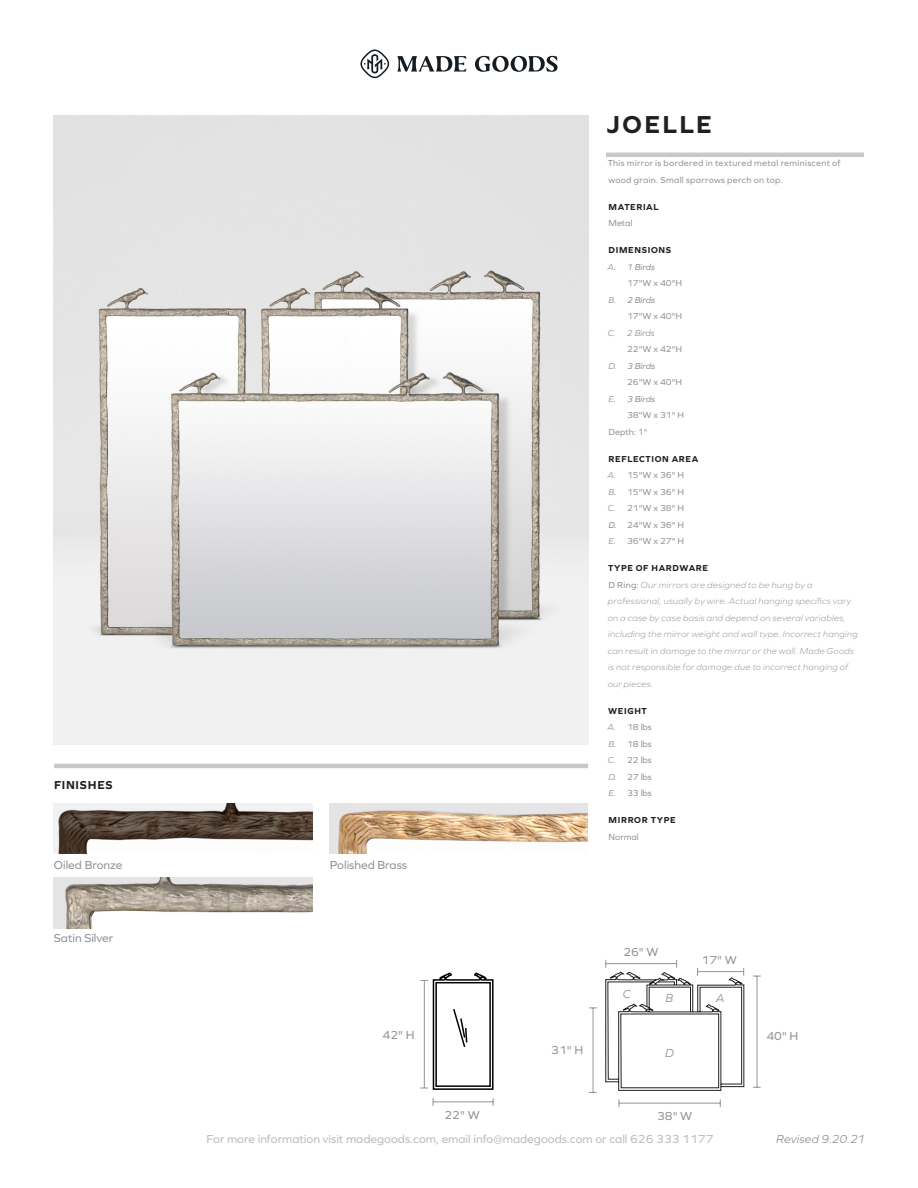
<style>
.page{position:relative;width:918px;height:1188px;background:#fff}
.page>*{position:absolute;margin:0;border:0;box-sizing:border-box;transform-origin:0 0}
.t1{font:700 25.5px "Graphie";letter-spacing:.1em;color:#231f20}
.t2{font:12px "Graphie";color:#bcbdc0}
.t3{font:12px "Graphie";color:#939598}
.t4{font:italic 12px "Graphie";letter-spacing:.01em;color:#939598}
.t5{font:700 12px "Graphie";letter-spacing:.065em;color:#231f20}
.t6{font:italic 300 9px/16.5px "Graphie";letter-spacing:.035em;color:#939598}
.t7{font:9px/16.5px "Graphie";letter-spacing:.025em;color:#939598}
.t8{font:700 9px "Graphie";letter-spacing:.07em;color:#231f20}
.t9{font:italic 9px "Graphie";color:#939598}
.t10{font:italic 9px "Graphie";color:#939598}
.s1{font-style:inherit}
.s2{font-style:italic}
.s3{font-weight:400;font-style:normal}
</style>
<div class="page">
<hr style="left:606px;top:153px;width:258px;height:4px;background:#c7c8ca">
<svg style="left:397px;top:56px;width:161px;height:16px"></svg>
<svg style="left:360px;top:50px;width:29px;height:28px"></svg>
<hr style="left:54px;top:764px;width:534px;height:4px;background:#c7c8ca">
<img style="left:54px;top:116px;width:534px;height:628px">
<img style="left:330px;top:803px;width:258px;height:51px">
<img style="left:54px;top:803px;width:258px;height:51px">
<img style="left:54px;top:878px;width:258px;height:50px">
<hr style="left:619px;top:1103px;width:101px;height:1px;background:#939598">
<hr style="left:757px;top:976px;width:1px;height:111px;background:#939598">
<hr style="left:593px;top:1008px;width:1px;height:84px;background:#939598">
<svg style="left:605px;top:960px;width:140px;height:131px"></svg>
<hr style="left:433px;top:1101px;width:60px;height:1px;background:#939598">
<svg style="left:420px;top:972px;width:74px;height:118px"></svg>
<p class="t5" style="left:54px;top:778px;width:60px">FINISHES</p>
<p class="t3" style="left:54px;top:858px;width:70px">Oiled Bronze</p>
<p class="t3" style="left:330px;top:858px;width:79px">Polished Brass</p>
<p class="t3" style="left:54px;top:931px;width:61px">Satin Silver</p>
<p class="t3" style="left:383px;top:1028px;width:33px">42" H</p>
<p class="t3" style="left:445px;top:1108px;width:37px">22" W</p>
<p class="t1" style="left:607px;top:110px;width:107px">JOELLE</p>
<p class="t7" style="left:608px;top:155px;width:234px">This mirror is bordered in textured metal reminiscent of wood grain. Small sparrows perch on top.</p>
<p class="t8" style="left:609px;top:201px;width:51px">MATERIAL</p>
<p class="t7" style="left:609px;top:215px;width:25px">Metal</p>
<p class="t8" style="left:609px;top:245px;width:64px">DIMENSIONS</p>
<p class="t9" style="left:607px;top:261px;width:49px"><span class="s1">A</span>. 1 Birds</p>
<p class="t7" style="left:627px;top:275px;width:57px">17"W x 40"H</p>
<p class="t9" style="left:608px;top:294px;width:48px"><span class="s1">B.</span> 2 Birds</p>
<p class="t7" style="left:627px;top:308px;width:57px">17"W x 40"H</p>
<p class="t10" style="left:608px;top:327px;width:48px">C. 2 Birds</p>
<p class="t7" style="left:627px;top:341px;width:57px">22"W x 42"H</p>
<p class="t9" style="left:608px;top:360px;width:48px"><span class="s1">D.</span> 3 Birds</p>
<p class="t7" style="left:627px;top:374px;width:57px">26"W x 40"H</p>
<p class="t9" style="left:608px;top:393px;width:48px"><span class="s1">E.</span> 3 Birds</p>
<p class="t7" style="left:627px;top:407px;width:59px">38"W x 31" H</p>
<p class="t7" style="left:609px;top:423px;width:40px">Depth: 1"</p>
<p class="t8" style="left:609px;top:453px;width:91px">REFLECTION AREA</p>
<p class="t7" style="left:607px;top:467px;width:78px"><span class="s2">A.</span> 15"W x 36" H</p>
<p class="t7" style="left:608px;top:483px;width:77px"><span class="s2">B</span><span class="s2">.</span> 15"W x 36" H</p>
<p class="t7" style="left:608px;top:500px;width:78px"><span class="s2">C</span><span class="s2">.</span> 21"W x 38" H</p>
<p class="t7" style="left:608px;top:516px;width:77px"><span class="s2">D.</span> 24"W x 36" H</p>
<p class="t7" style="left:608px;top:533px;width:77px"><span class="s2">E.</span> 36"W x 27" H</p>
<p class="t8" style="left:608px;top:563px;width:102px">TYPE OF HARDWARE</p>
<p class="t6" style="left:608px;top:576px;width:252px"><span class="s3">D Ring:</span> Our mirrors are designed to be hung by a professional, usually by wire. Actual hanging specifics vary on a case by case basis and depend on several variables, including the mirror weight and wall type. Incorrect hanging can result in damage to the mirror or the wall. Made Goods is not responsible for damage due to incorrect hanging of our pieces.</p>
<p class="t8" style="left:608px;top:705px;width:40px">WEIGHT</p>
<p class="t7" style="left:607px;top:719px;width:46px"><span class="s2">A.</span> 18 lbs</p>
<p class="t7" style="left:608px;top:735px;width:45px"><span class="s2">B</span><span class="s2">.</span> 18 lbs</p>
<p class="t7" style="left:608px;top:752px;width:45px"><span class="s2">C.</span> 22 lbs</p>
<p class="t7" style="left:608px;top:768px;width:45px"><span class="s2">D.</span> 27 lbs</p>
<p class="t7" style="left:608px;top:785px;width:45px"><span class="s2">E.</span> 33 lbs</p>
<p class="t8" style="left:609px;top:815px;width:68px">MIRROR TYPE</p>
<p class="t7" style="left:609px;top:828px;width:32px">Normal</p>
<p class="t3" style="left:551px;top:1043px;width:33px">31" H</p>
<p class="t3" style="left:623px;top:945px;width:37px">26" W</p>
<p class="t3" style="left:702px;top:953px;width:37px">17" W</p>
<p class="t4" style="left:623px;top:987px;width:9px">C</p>
<p class="t4" style="left:666px;top:991px;width:9px">B</p>
<p class="t4" style="left:716px;top:991px;width:10px">A</p>
<p class="t4" style="left:665px;top:1046px;width:10px">D</p>
<p class="t3" style="left:657px;top:1109px;width:37px">38" W</p>
<p class="t3" style="left:766px;top:1029px;width:33px">40" H</p>
<h2 class="t2" style="left:207px;top:1132px;width:508px">For more information visit madegoods.com, email info@madegoods.com or call 626 333 1177</h2>
<h2 class="t4" style="left:776px;top:1132px;width:90px">Revised 9.20.21</h2>
</div>
